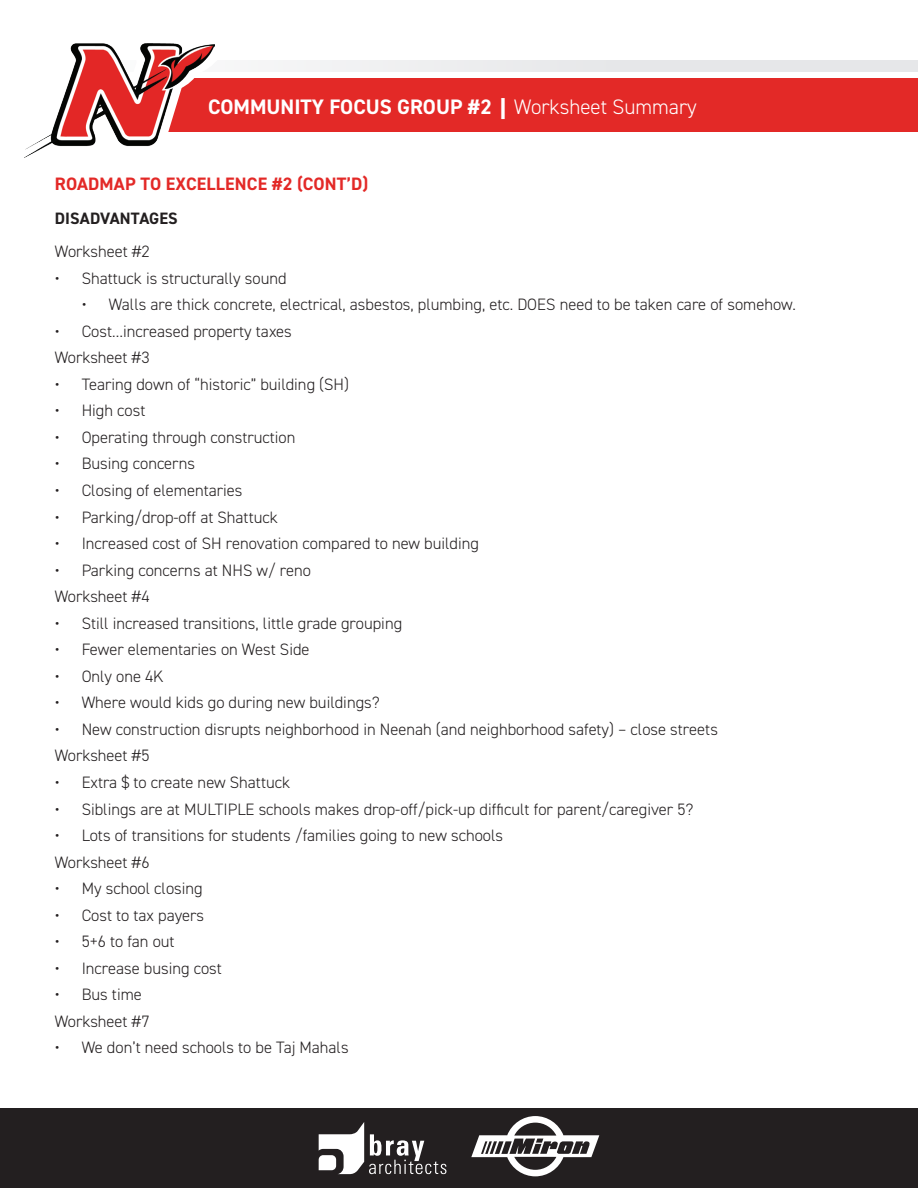
<style>
.page{position:relative;width:918px;height:1188px;background:#fff}
.page>*{position:absolute;margin:0;border:0;box-sizing:border-box;transform-origin:0 0}
.t1{font:700 21px "DIN2014";color:#fff}
.t2{font:700 18px "DIN2014";letter-spacing:.01em;color:#e32927}
.t3{font:300 16.5px/26.5px "DIN2014";color:#231f20}
.t4{font:700 16.5px "DIN2014";letter-spacing:.01em;color:#231f20}
.s1{font-family:"Tablet Gothic Wide"}
.s2{font-weight:300}
</style>
<div class="page">
<div style="left:120px;top:60px;width:798px;height:12px;background:#e6e7e9"></div>
<div style="left:0;top:1108px;width:918px;height:80px;background:#231f20"></div>
<svg style="left:319px;top:1122px;width:127px;height:52px"></svg>
<svg style="left:471px;top:1116px;width:128px;height:61px"></svg>
<div style="left:162px;top:78px;width:756px;height:54px;background:#e32927"></div>
<svg style="left:24px;top:44px;width:214px;height:114px"></svg>
<img style="left:25px;top:43px;width:189px;height:114px">
<p class="t1" style="left:208px;top:92px;width:490px">COMMUNITY FOCUS GROUP #2 <span class="s1">|</span> <span class="s2">Worksheet Summary</span></p>
<p class="t2" style="left:55px;top:172px;width:315px">ROADMAP TO EXCELLENCE #2 (CONT’D)</p>
<p class="t4" style="left:55px;top:207px;width:125px">DISADVANTAGES</p>
<p class="t3" style="left:55px;top:238px;width:96px">Worksheet #2</p>
<p class="t3" style="left:55px;top:265px;width:233px">• Shattuck is structurally sound</p>
<p class="t3" style="left:82px;top:291px;width:716px">• Walls are thick concrete, electrical, asbestos, plumbing, etc. DOES need to be taken care of somehow.</p>
<p class="t3" style="left:55px;top:318px;width:239px">• Cost…increased property taxes<br>Worksheet #3</p>
<p class="t3" style="left:55px;top:371px;width:296px">• Tearing down of “historic” building (SH)</p>
<p class="t3" style="left:55px;top:397px;width:92px">• High cost</p>
<p class="t3" style="left:55px;top:424px;width:242px">• Operating through construction</p>
<p class="t3" style="left:55px;top:451px;width:142px">• Busing concerns</p>
<p class="t3" style="left:55px;top:477px;width:189px">• Closing of elementaries</p>
<p class="t3" style="left:55px;top:504px;width:225px">• Parking/drop-off at Shattuck</p>
<p class="t3" style="left:55px;top:530px;width:426px">• Increased cost of SH renovation compared to new building</p>
<p class="t3" style="left:55px;top:557px;width:258px">• Parking concerns at NHS w/ reno<br>Worksheet #4</p>
<p class="t3" style="left:55px;top:610px;width:349px">• Still increased transitions, little grade grouping</p>
<p class="t3" style="left:55px;top:636px;width:256px">• Fewer elementaries on West Side</p>
<p class="t3" style="left:55px;top:663px;width:110px">• Only one 4K</p>
<p class="t3" style="left:55px;top:689px;width:327px">• Where would kids go during new buildings?</p>
<p class="t3" style="left:55px;top:716px;width:665px">• New construction disrupts neighborhood in Neenah (and neighborhood safety) – close streets<br>Worksheet #5</p>
<p class="t3" style="left:55px;top:769px;width:237px">• Extra $ to create new Shattuck</p>
<p class="t3" style="left:55px;top:796px;width:640px">• Siblings are at MULTIPLE schools makes drop-off/pick-up difficult for parent/caregiver 5?</p>
<p class="t3" style="left:55px;top:822px;width:450px">• Lots of transitions for students /families going to new schools<br>Worksheet #6</p>
<p class="t3" style="left:55px;top:875px;width:150px">• My school closing</p>
<p class="t3" style="left:55px;top:902px;width:151px">• Cost to tax payers</p>
<p class="t3" style="left:55px;top:928px;width:121px">• 5+6 to fan out</p>
<p class="t3" style="left:55px;top:955px;width:169px">• Increase busing cost</p>
<p class="t3" style="left:55px;top:981px;width:96px">• Bus time<br>Worksheet #7</p>
<p class="t3" style="left:55px;top:1035px;width:295px">• We don’t need schools to be Taj Mahals</p>
</div>
